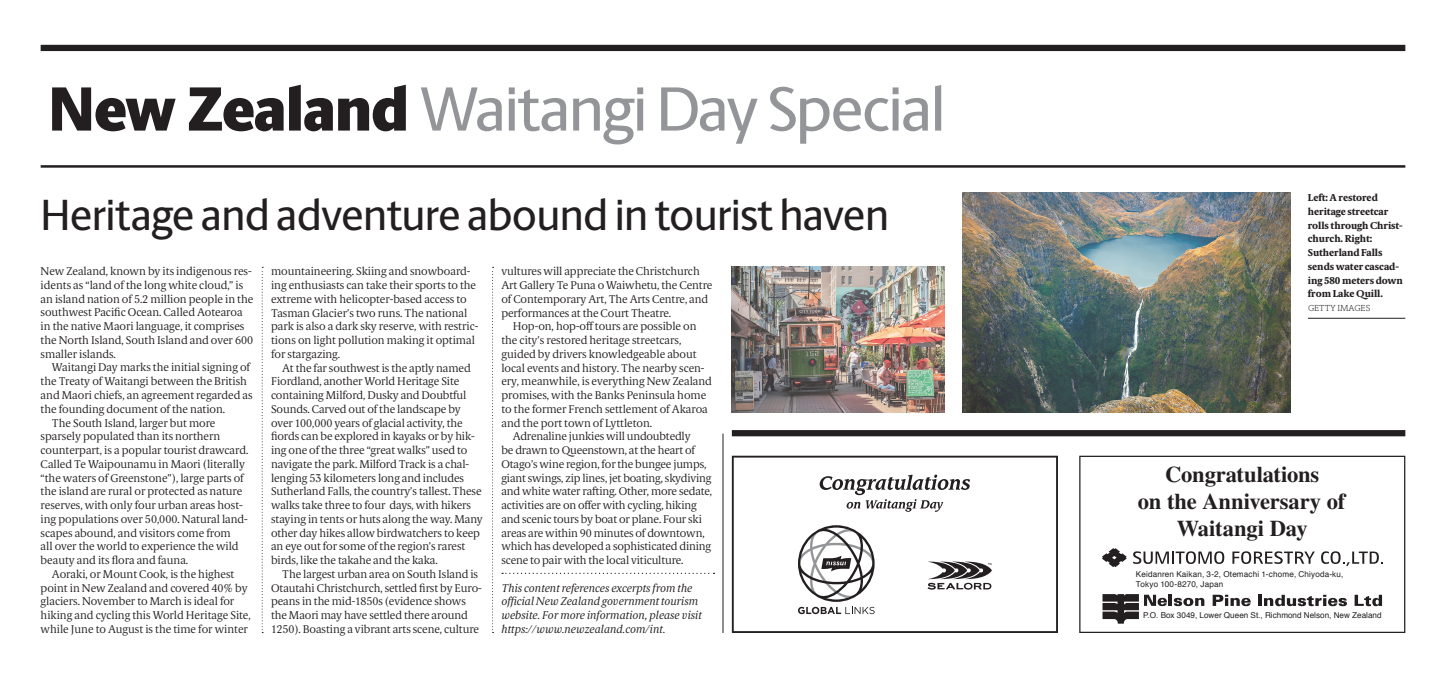
<style>
.page{position:relative;width:1446px;height:678px;background:#fff}
.page>*{position:absolute;margin:0;border:0;box-sizing:border-box;transform-origin:0 0}
.t1{font:500 62.5px "Berlingske Sans";letter-spacing:-.045em;color:#939598}
.t2{font:500 43.75px "Berlingske Sans";letter-spacing:-.03em;color:#231f20}
.t3{font:700 22.5px/27px "Times";letter-spacing:-.005em;color:#231f20;text-align:center}
.t4{font:300 11.25px/13.8px "Berlingske Serif Text";letter-spacing:-.01em;color:#231f20}
.t5{font:italic 300 11.25px/13.8px "Berlingske Serif Text";letter-spacing:-.005em;color:#231f20}
.t6{font:800 10px/13.8px "Berlingske Serif Text";letter-spacing:-.005em;color:#231f20}
.t7{font:300 8.75px "Berlingske Slab";letter-spacing:.01em;color:#231f20}
.t8{font:8.12px/9.8px "Helvetica";letter-spacing:.01em;color:#231f20}
.s1{font-weight:900;color:#231f20}
</style>
<div class="page">
<svg style="left:502px;top:572px;width:212px;height:2px"></svg>
<hr style="left:41px;top:165px;width:1364px;height:3px;background:#231f20">
<div style="left:41px;top:45px;width:1364px;height:6px;background:#231f20"></div>
<hr style="left:722px;top:433px;width:1px;height:200px;background:#231f20">
<div style="left:732px;top:430px;width:673px;height:6px;background:#231f20"></div>
<img style="left:962px;top:193px;width:328px;height:220px">
<svg style="left:262px;top:267px;width:1px;height:366px"></svg>
<svg style="left:492px;top:267px;width:1px;height:366px"></svg>
<hr style="left:1307px;top:318px;width:98px;height:1px;background:#231f20">
<img style="left:732px;top:267px;width:212px;height:146px">
<svg style="left:732px;top:455px;width:326px;height:178px"></svg>
<svg style="left:819px;top:474px;width:151px;height:37px"></svg>
<svg style="left:925px;top:559px;width:70px;height:32px"></svg>
<svg style="left:798px;top:525px;width:76px;height:89px"></svg>
<svg style="left:1079px;top:455px;width:326px;height:178px"></svg>
<svg style="left:1133px;top:551px;width:91px;height:13px"></svg>
<svg style="left:1232px;top:551px;width:82px;height:13px"></svg>
<svg style="left:1321px;top:551px;width:61px;height:15px"></svg>
<svg style="left:1101px;top:548px;width:25px;height:19px"></svg>
<hr style="left:1168px;top:594px;width:4px;height:11px;background:#231f20">
<svg style="left:1354px;top:594px;width:28px;height:12px"></svg>
<svg style="left:1212px;top:594px;width:38px;height:12px"></svg>
<svg style="left:1173px;top:597px;width:31px;height:9px"></svg>
<svg style="left:1102px;top:594px;width:64px;height:29px"></svg>
<svg style="left:1258px;top:594px;width:88px;height:12px"></svg>
<h1 class="t1" style="left:48px;top:58px;width:900px"><span class="s1">New Zealand</span> Waitangi Day Special</h1>
<h2 class="t2" style="left:41px;top:179px;width:850px">Heritage and adventure abound in tourist haven</h2>
<p class="t6" style="left:1307px;top:191px;width:97px">Left: A restored heritage streetcar rolls through Christ&shy;church. Right:<br>Sutherland Falls sends water cascad&shy;ing 580 meters down from Lake Quill.</p>
<p class="t7" style="left:1308px;top:302px;width:64px">GETTY IMAGES</p>
<p class="t4" style="left:41px;top:264px;width:214px">New Zealand, known by its indigenous res&shy;idents as “land of the long white cloud,” is an island nation of 5.2 million people in the southwest Pacific Ocean. Called Aotearoa in the native Maori language, it comprises the North Island, South Island and over 600 smaller islands.</p>
<p class="t4" style="left:52px;top:360px;width:200px">Waitangi Day marks the initial signing of</p>
<p class="t4" style="left:41px;top:374px;width:208px">the Treaty of Waitangi between the British</p>
<p class="t4" style="left:41px;top:388px;width:213px">and Maori chiefs, an agreement regarded as</p>
<p class="t4" style="left:41px;top:401px;width:186px">the founding document of the nation.</p>
<p class="t4" style="left:52px;top:415px;width:165px">The South Island, larger but more</p>
<p class="t4" style="left:41px;top:429px;width:181px">sparsely populated than its northern</p>
<p class="t4" style="left:41px;top:443px;width:209px">counterpart, is a popular tourist drawcard.</p>
<p class="t4" style="left:41px;top:456px;width:206px">Called Te Waipounamu in Maori (literally</p>
<p class="t4" style="left:41px;top:470px;width:205px">“the waters of Greenstone”), large parts of</p>
<p class="t4" style="left:41px;top:484px;width:203px">the island are rural or protected as nature</p>
<p class="t4" style="left:41px;top:498px;width:204px">reserves, with only four urban areas host-</p>
<p class="t4" style="left:41px;top:511px;width:209px">ing populations over 50,000. Natural land-</p>
<p class="t4" style="left:41px;top:525px;width:192px">scapes abound, and visitors come from</p>
<p class="t4" style="left:41px;top:539px;width:199px">all over the world to experience the wild</p>
<p class="t4" style="left:41px;top:553px;width:149px">beauty and its flora and fauna.</p>
<p class="t4" style="left:52px;top:566px;width:184px">Aoraki, or Mount Cook, is the highest</p>
<p class="t4" style="left:41px;top:580px;width:209px">point in New Zealand and covered 40% by</p>
<p class="t4" style="left:41px;top:594px;width:195px">glaciers. November to March is ideal for</p>
<p class="t4" style="left:41px;top:608px;width:212px">hiking and cycling this World Heritage Site,</p>
<p class="t4" style="left:41px;top:621px;width:209px">while June to August is the time for winter</p>
<p class="t4" style="left:271px;top:264px;width:209px">mountaineering. Skiing and snowboard&shy;ing enthusiasts can take their sports to the extreme with helicopter-based access to Tasman Glacier’s two runs. The national park is also a dark sky reserve, with restric&shy;tions on light pollution making it optimal for stargazing.</p>
<p class="t4" style="left:271px;top:360px;width:213px;text-indent:11px">At the far southwest is the aptly named Fiordland, another World Heritage Site containing Milford, Dusky and Doubtful Sounds. Carved out of the landscape by over 100,000 years of glacial activity, the fiords can be explored in kayaks or by hik&shy;ing one of the three “great walks” used to navigate the park. Milford Track is a chal&shy;lenging 53 kilometers long and includes Sutherland Falls, the country’s tallest. These walks take three to four days, with hikers staying in tents or huts along the way. Many other day hikes allow birdwatchers to keep an eye out for some of the region’s rarest birds, like the takahe and the kaka.</p>
<p class="t4" style="left:271px;top:567px;width:212px;text-indent:11px">The largest urban area on South Island is Otautahi Christchurch, settled first by Euro&shy;peans in the mid-1850s (evidence shows the Maori may have settled there around 1250). Boasting a vibrant arts scene, culture</p>
<p class="t4" style="left:501px;top:264px;width:212px">vultures will appreciate the Christchurch Art Gallery Te Puna o Waiwhetu, the Centre of Contemporary Art, The Arts Centre, and performances at the Court Theatre.</p>
<p class="t4" style="left:513px;top:319px;width:185px">Hop-on, hop-off tours are possible on</p>
<p class="t4" style="left:501px;top:333px;width:181px">the city’s restored heritage streetcars,</p>
<p class="t4" style="left:501px;top:347px;width:197px">guided by drivers knowledgeable about</p>
<p class="t4" style="left:501px;top:360px;width:205px">local events and history. The nearby scen-</p>
<p class="t4" style="left:501px;top:374px;width:212px">ery, meanwhile, is everything New Zealand</p>
<p class="t4" style="left:501px;top:388px;width:206px">promises, with the Banks Peninsula home</p>
<p class="t4" style="left:501px;top:402px;width:208px">to the former French settlement of Akaroa</p>
<p class="t4" style="left:501px;top:415px;width:152px">and the port town of Lyttleton.</p>
<p class="t4" style="left:513px;top:429px;width:179px">Adrenaline junkies will undoubtedly</p>
<p class="t4" style="left:501px;top:443px;width:195px">be drawn to Queenstown, at the heart of</p>
<p class="t4" style="left:501px;top:457px;width:206px">Otago’s wine region, for the bungee jumps,</p>
<p class="t4" style="left:501px;top:470px;width:212px">giant swings, zip lines, jet boating, skydiving</p>
<p class="t4" style="left:501px;top:484px;width:212px">and white water rafting. Other, more sedate,</p>
<p class="t4" style="left:501px;top:498px;width:197px">activities are on offer with cycling, hiking</p>
<p class="t4" style="left:501px;top:512px;width:202px">and scenic tours by boat or plane. Four ski</p>
<p class="t4" style="left:501px;top:525px;width:205px">areas are within 90 minutes of downtown,</p>
<p class="t4" style="left:501px;top:539px;width:211px">which has developed a sophisticated dining</p>
<p class="t4" style="left:501px;top:553px;width:184px">scene to pair with the local viticulture.</p>
<p class="t5" style="left:501px;top:580px;width:202px">This content references excerpts from the official New Zealand government tourism website. For more information, please visit https://www.newzealand.com/int.</p>
<h3 class="t3" style="left:1138px;top:460px;width:209px">Congratulations<br>on the Anniversary of<br>Waitangi Day</h3>
<p class="t8" style="left:1136px;top:569px;width:209px">Keidanren Kaikan, 3-2, Otemachi 1-chome, Chiyoda-ku,<br>Tokyo 100-8270, Japan</p>
<p class="t8" style="left:1143px;top:611px;width:240px">P.O. Box 3049, Lower Queen St., Richmond Nelson, New Zealand</p>
</div>
